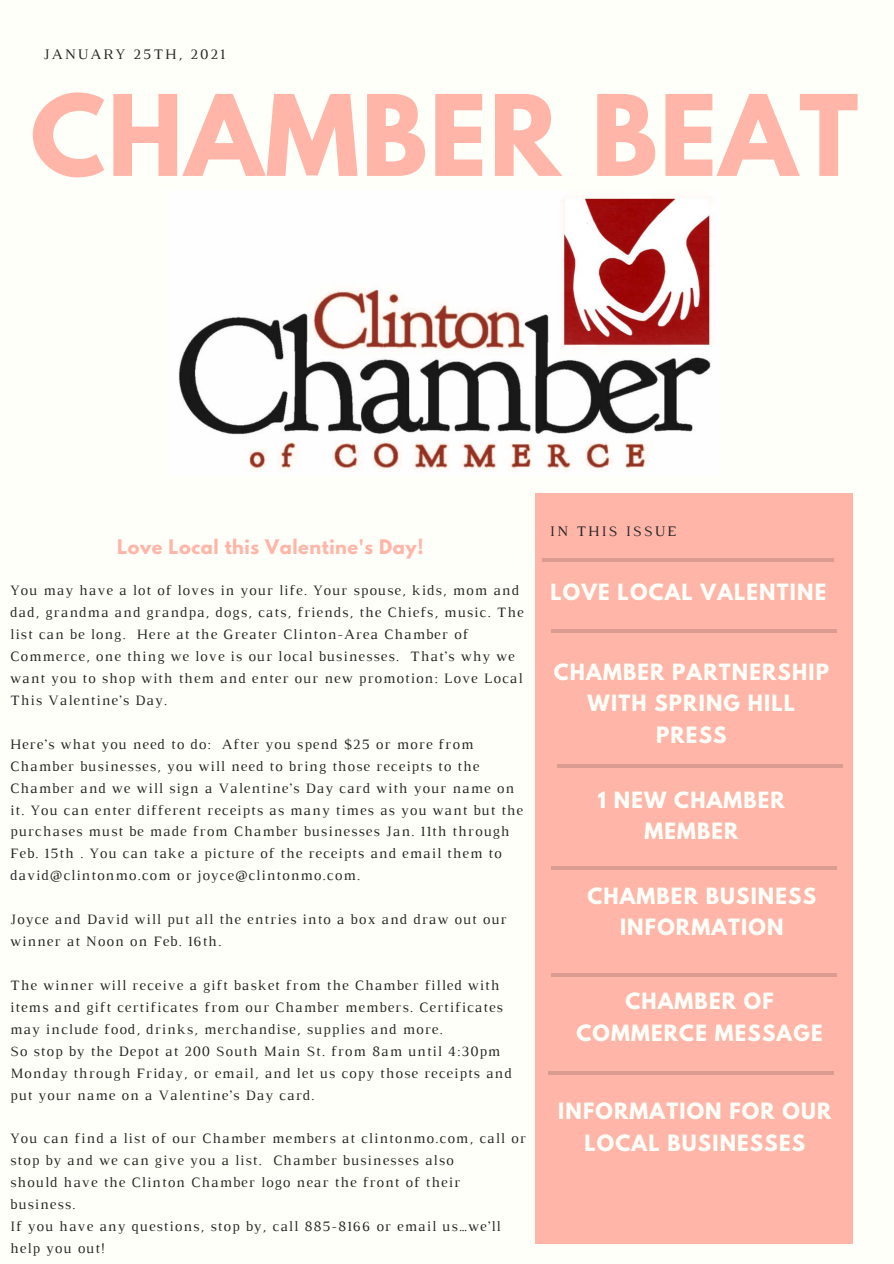
<style>
.page{position:relative;width:894px;height:1264px;background:#fff}
.page>*{position:absolute;margin:0;border:0;box-sizing:border-box;transform-origin:0 0}
.t1{font:700 99.3px "League Spartan";letter-spacing:.02em;color:#ffb6a9}
.t2{font:700 19.8px/31.5px "League Spartan";letter-spacing:.06em;color:#fffff9;text-align:center}
.t3{font:700 17.85px "League Spartan";letter-spacing:.03em;color:#ffb6a9}
.t4{font:14.85px "Luthier";letter-spacing:.14em;color:#222}
.t5{font:14.55px/21.9px "Luthier";letter-spacing:.07em;color:#222}
</style>
<div class="page">
<div style="left:0;top:0;width:893px;height:1263px;background:#fffff9"></div>
<div style="left:535px;top:493px;width:316px;height:750px;background:#ffb6a9"></div>
<hr style="left:557px;top:764px;width:285px;height:4px;background:#da9b90">
<hr style="left:551px;top:866px;width:285px;height:4px;background:#da9b90">
<hr style="left:551px;top:973px;width:285px;height:3px;background:#000">
<img style="left:178px;top:198px;width:533px;height:274px">
<hr style="left:542px;top:558px;width:291px;height:4px;background:#da9b90">
<hr style="left:548px;top:1071px;width:285px;height:3px;background:#000">
<hr style="left:551px;top:629px;width:285px;height:3px;background:#000">
<p class="t4" style="left:44px;top:49px;width:183px">JANUARY 25TH, 2021</p>
<p class="t1" style="left:31px;top:86px;width:829px">CHAMBER BEAT</p>
<p class="t3" style="left:117px;top:538px;width:308px">Love Local this Valentine's Day!</p>
<p class="t5" style="left:10px;top:580px;width:514px">You may have a lot of loves in your life. Your spouse, kids, mom and dad, grandma and grandpa, dogs, cats, friends, the Chiefs, music. The list can be long. Here at the Greater Clinton-Area Chamber of Commerce, one thing we love is our local businesses. That’s why we want you to shop with them and enter our new promotion: Love Local This Valentine’s Day.</p>
<p class="t5" style="left:10px;top:734px;width:470px">Here’s what you need to do: After you spend $25 or more from<br>Chamber businesses, you will need to bring those receipts to the</p>
<p class="t5" style="left:10px;top:778px;width:514px">Chamber and we will sign a Valentine’s Day card with your name on it. You can enter different receipts as many times as you want but the purchases must be made from Chamber businesses Jan. 11th through Feb. 15th . You can take a picture of the receipts and email them to david@clintonmo.com or joyce@clintonmo.com.</p>
<p class="t5" style="left:10px;top:909px;width:498px">Joyce and David will put all the entries into a box and draw out our winner at Noon on Feb. 16th.</p>
<p class="t5" style="left:10px;top:975px;width:494px">The winner will receive a gift basket from the Chamber filled with items and gift certificates from our Chamber members. Certificates may include food, drinks, merchandise, supplies and more.</p>
<p class="t5" style="left:10px;top:1041px;width:503px">So stop by the Depot at 200 South Main St. from 8am until 4:30pm<br>Monday through Friday, or email, and let us copy those receipts and put your name on a Valentine’s Day card.</p>
<p class="t5" style="left:10px;top:1128px;width:517px">You can find a list of our Chamber members at clintonmo.com, call or stop by and we can give you a list. Chamber businesses also</p>
<p class="t5" style="left:10px;top:1172px;width:451px">should have the Clinton Chamber logo near the front of their business.</p>
<p class="t5" style="left:10px;top:1216px;width:492px">If you have any questions, stop by, call 885-8166 or email us…we’ll help you out!</p>
<p class="t4" style="left:550px;top:525px;width:128px">IN THIS ISSUE</p>
<p class="t2" style="left:550px;top:578px;width:277px">LOVE LOCAL VALENTINE</p>
<p class="t2" style="left:553px;top:658px;width:276px">CHAMBER PARTNERSHIP<br>WITH SPRING HILL<br>PRESS</p>
<p class="t2" style="left:597px;top:786px;width:188px">1 NEW CHAMBER<br>MEMBER</p>
<p class="t2" style="left:587px;top:882px;width:230px">CHAMBER BUSINESS<br>INFORMATION</p>
<p class="t2" style="left:576px;top:988px;width:247px">CHAMBER OF<br>COMMERCE MESSAGE</p>
<p class="t2" style="left:558px;top:1098px;width:274px">INFORMATION FOR OUR<br>LOCAL BUSINESSES</p>
</div>
